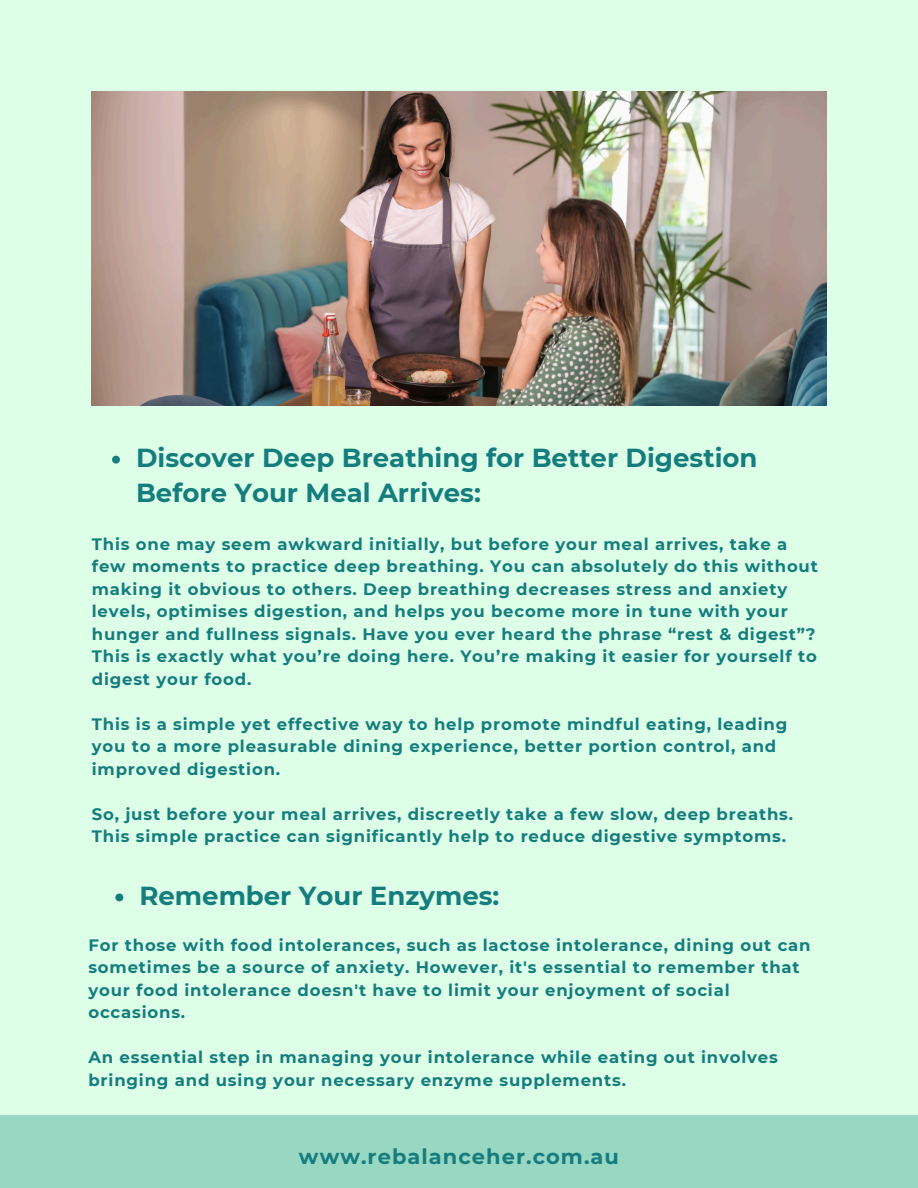
<style>
.page{position:relative;width:918px;height:1188px;background:#ddffe7}
.page>*{position:absolute;margin:0;border:0;box-sizing:border-box;transform-origin:0 0}
.t1{font:700 25.95px/34.8px "Montserrat";color:#167d7f}
.t2{font:700 21px "Montserrat";letter-spacing:.05em;color:#167d7f}
.t3{font:700 16.5px/22.5px "Montserrat";letter-spacing:.05em;color:#167d7f}
</style>
<div class="page">
<div style="left:0;top:1115px;width:918px;height:73px;background:#98d7c2"></div>
<img style="left:92px;top:92px;width:734px;height:314px">
<svg style="left:112px;top:456px;width:8px;height:8px"></svg>
<svg style="left:115px;top:894px;width:8px;height:7px"></svg>
<p class="t1" style="left:136px;top:440px;width:623px">Discover Deep Breathing for Better Digestion<br>Before Your Meal Arrives:</p>
<p class="t3" style="left:92px;top:532px;width:728px">This one may seem awkward initially, but before your meal arrives, take a few moments to practice deep breathing. You can absolutely do this without making it obvious to others. Deep breathing decreases stress and anxiety levels, optimises digestion, and helps you become more in tune with your hunger and fullness signals. Have you ever heard the phrase “rest &amp; digest”?<br>This is exactly what you’re doing here. You’re making it easier for yourself to digest your food.</p>
<p class="t3" style="left:92px;top:712px;width:697px">This is a simple yet effective way to help promote mindful eating, leading you to a more pleasurable dining experience, better portion control, and improved digestion.</p>
<p class="t3" style="left:92px;top:802px;width:703px">So, just before your meal arrives, discreetly take a few slow, deep breaths.<br>This simple practice can significantly help to reduce digestive symptoms.</p>
<p class="t1" style="left:139px;top:878px;width:362px">Remember Your Enzymes:</p>
<p class="t3" style="left:88px;top:934px;width:724px">For those with food intolerances, such as lactose intolerance, dining out can sometimes be a source of anxiety. However, it's essential to remember that your food intolerance doesn't have to limit your enjoyment of social occasions.</p>
<p class="t3" style="left:88px;top:1046px;width:691px">An essential step in managing your intolerance while eating out involves bringing and using your necessary enzyme supplements.</p>
<h2 class="t2" style="left:299px;top:1143px;width:322px">www.rebalanceher.com.au</h2>
</div>
